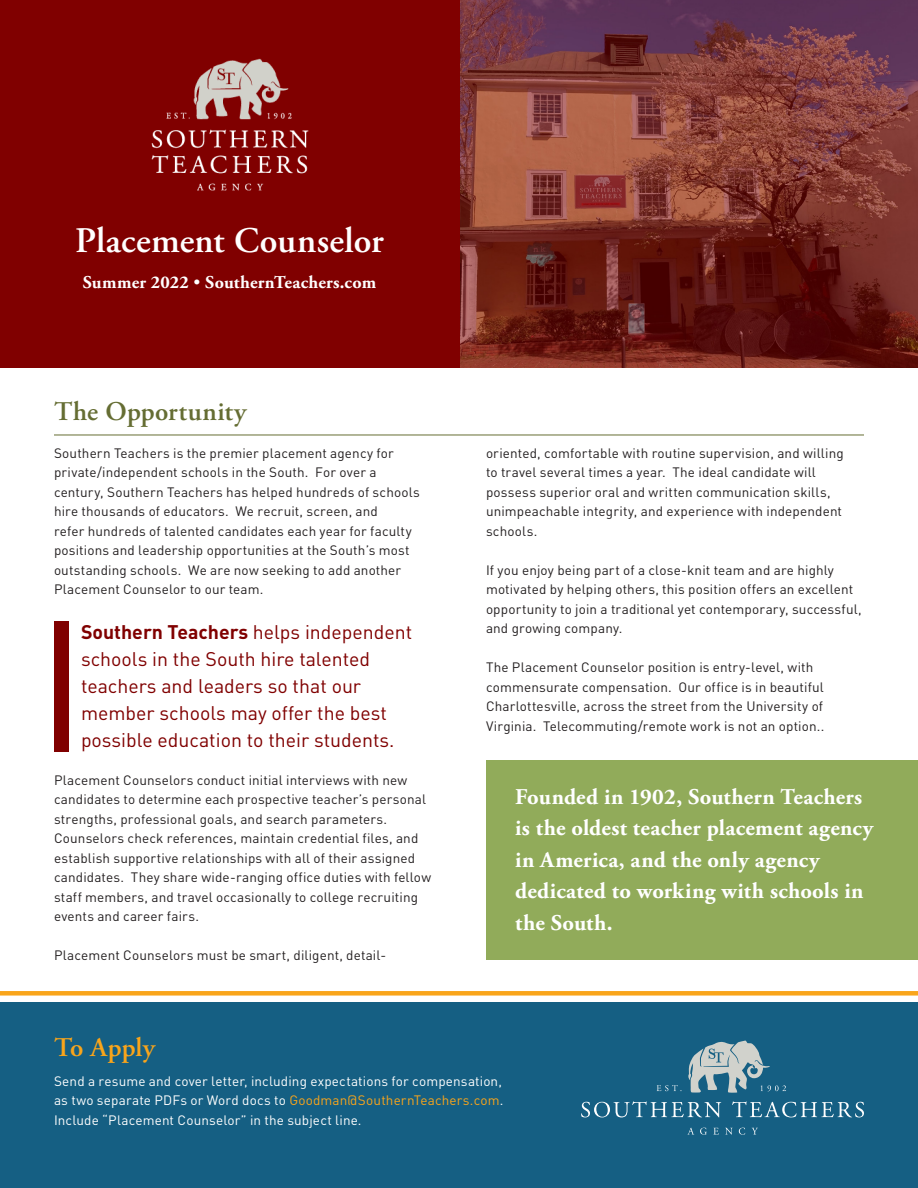
<style>
.page{position:relative;width:918px;height:1188px;background:#fff}
.page>*{position:absolute;margin:0;border:0;box-sizing:border-box;transform-origin:0 0}
.t1{font:600 36px "Adobe Garamond Pro";letter-spacing:.005em;color:#fff}
.Header_-_Interior{font:600 27px "Adobe Garamond Pro";letter-spacing:.015em;color:#656d33}
.t2{font:600 27px "Adobe Garamond Pro";color:#f9a51b}
.t3{font:700 22.5px/31.5px "Adobe Garamond Pro";letter-spacing:.01em;color:#fff}
.t4{font:19.5px/27px "DINOT";color:#800000}
.t5{font:700 18px "Adobe Garamond Pro";letter-spacing:.015em;color:#fff}
.t6{font:13.5px/19.5px "DINOT";letter-spacing:.01em;color:#231f20}
.t7{font:13.5px/19.5px "DINOT";letter-spacing:.01em;color:#fff;text-align:justify}
.s1{font-weight:400}
.s2{font-weight:700}
.s3{color:#f9a51b}
</style>
<div class="page">
<div style="left:0;top:0;width:918px;height:367px;background:#800000"></div>
<div style="left:0;top:1002px;width:918px;height:186px;background:#155f83"></div>
<svg style="left:657px;top:1085px;width:24px;height:6px"></svg>
<svg style="left:688px;top:1041px;width:98px;height:52px"></svg>
<svg style="left:581px;top:1101px;width:140px;height:16px"></svg>
<svg style="left:732px;top:1101px;width:132px;height:16px"></svg>
<svg style="left:687px;top:1128px;width:7px;height:7px"></svg>
<svg style="left:700px;top:1128px;width:7px;height:7px"></svg>
<svg style="left:713px;top:1128px;width:6px;height:7px"></svg>
<svg style="left:725px;top:1128px;width:8px;height:7px"></svg>
<svg style="left:739px;top:1128px;width:6px;height:7px"></svg>
<svg style="left:752px;top:1128px;width:6px;height:7px"></svg>
<div style="left:0;top:991px;width:918px;height:5px;background:#f9a51b"></div>
<div style="left:486px;top:760px;width:432px;height:199px;background:#91ab5a"></div>
<hr style="left:54px;top:435px;width:810px;height:1px;background:#656d33">
<div style="left:54px;top:622px;width:14px;height:130px;background:#800000"></div>
<img style="left:151px;top:58px;width:158px;height:133px">
<img style="left:461px;top:0;width:457px;height:367px">
<p class="t1" style="left:75px;top:220px;width:310px">Placement Counselor</p>
<p class="t5" style="left:83px;top:272px;width:295px">Summer 2022 <span class="s1">•</span> SouthernTeachers.com</p>
<p class="Header_-_Interior" style="left:54px;top:396px;width:194px">The Opportunity</p>
<p class="t6" style="left:54px;top:442px;width:368px">Southern Teachers is the premier placement agency for private/independent schools in the South. For over a century, Southern Teachers has helped hundreds of schools hire thousands of educators. We recruit, screen, and<br>refer hundreds of talented candidates each year for faculty positions and leadership opportunities at the South’s most outstanding schools. We are now seeking to add another Placement Counselor to our team.</p>
<p class="t4" style="left:81px;top:617px;width:333px"><span class="s2">Southern Teachers</span> helps independent schools in the South hire talented teachers and leaders so that our member schools may offer the best possible education to their students.</p>
<p class="t6" style="left:54px;top:769px;width:379px">Placement Counselors conduct initial interviews with new candidates to determine each prospective teacher’s personal strengths, professional goals, and search parameters.<br>Counselors check references, maintain credential files, and establish supportive relationships with all of their assigned candidates. They share wide-ranging office duties with fellow staff members, and travel occasionally to college recruiting events and career fairs.</p>
<p class="t6" style="left:54px;top:945px;width:334px">Placement Counselors must be smart, diligent, detail-</p>
<p class="t2" style="left:54px;top:1032px;width:102px">To Apply</p>
<p class="t6" style="left:486px;top:442px;width:359px">oriented, comfortable with routine supervision, and willing to travel several times a year. The ideal candidate will possess superior oral and written communication skills, unimpeachable integrity, and experience with independent schools.</p>
<p class="t6" style="left:486px;top:559px;width:377px">If you enjoy being part of a close-knit team and are highly motivated by helping others, this position offers an excellent opportunity to join a traditional yet contemporary, successful, and growing company.</p>
<p class="t6" style="left:486px;top:657px;width:340px">The Placement Counselor position is entry-level, with commensurate compensation. Our office is in beautiful Charlottesville, across the street from the University of Virginia. Telecommuting/remote work is not an option..</p>
<p class="t3" style="left:515px;top:782px;width:360px">Founded in 1902, Southern Teachers is the oldest teacher placement agency in America, and the only agency dedicated to working with schools in the South.</p>
<p class="t7" style="left:54px;top:1070px;width:451px">Send a resume and cover letter, including expectations for compensation, as two separate PDFs or Word docs to <span class="s3">Goodman@SouthernTeachers.com</span>.<br>Include “Placement Counselor” in the subject line.</p>
</div>
